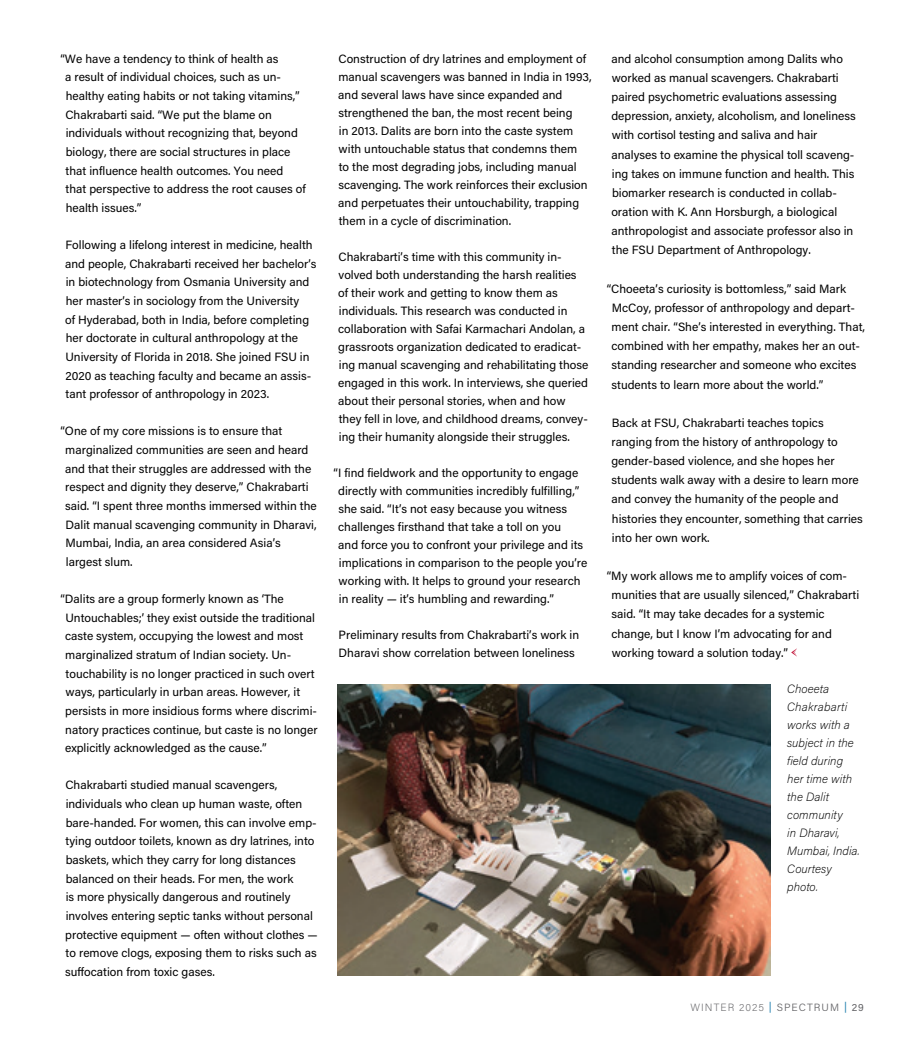
<style>
.page{position:relative;width:918px;height:1053px;background:#fff}
.page>*{position:absolute;margin:0;border:0;box-sizing:border-box;transform-origin:0 0}
.t1{font:12px/18.6px "Acumin Pro";color:#000}
.t2{font:italic 200 12px/18px "Acumin Pro";color:#000}
.t3{font:200 10.5px "Acumin Pro";letter-spacing:.1em;color:#636366}
.s1{font-weight:400;color:#1f7ead}
.s2{font-weight:300}
.s3{font-weight:400}
</style>
<div class="page">
<svg style="left:791px;top:648px;width:6px;height:9px"></svg>
<img style="left:338px;top:684px;width:432px;height:292px">
<p class="t1" style="left:65px;top:49px;width:242px;text-indent:-5px">“We have a tendency to think of health as<br>a result of individual choices, such as un&shy;healthy eating habits or not taking vitamins,” Chakrabarti said. “We put the blame on individuals without recognizing that, beyond biology, there are social structures in place that influence health outcomes. You need that perspective to address the root causes of health issues.”</p>
<p class="t1" style="left:65px;top:235px;width:253px">Following a lifelong interest in medicine, health and people, Chakrabarti received her bachelor’s in biotechnology from Osmania University and her master’s in sociology from the University<br>of Hyderabad, both in India, before completing her doctorate in cultural anthropology at the University of Florida in 2018. She joined FSU in 2020 as teaching faculty and became an assis&shy;tant professor of anthropology in 2023.</p>
<p class="t1" style="left:65px;top:421px;width:253px;text-indent:-5px">“One of my core missions is to ensure that marginalized communities are seen and heard and that their struggles are addressed with the respect and dignity they deserve,” Chakrabarti said. “I spent three months immersed within the Dalit manual scavenging community in Dharavi, Mumbai, India, an area considered Asia’s largest slum.</p>
<p class="t1" style="left:65px;top:589px;width:254px;text-indent:-5px">“Dalits are a group formerly known as ‘The Untouchables;’ they exist outside the traditional caste system, occupying the lowest and most marginalized stratum of Indian society. Un&shy;touchability is no longer practiced in such overt ways, particularly in urban areas. However, it persists in more insidious forms where discrimi&shy;natory practices continue, but caste is no longer explicitly acknowledged as the cause.”</p>
<p class="t1" style="left:65px;top:775px;width:254px">Chakrabarti studied manual scavengers, individuals who clean up human waste, often bare-handed. For women, this can involve emp&shy;tying outdoor toilets, known as dry latrines, into baskets, which they carry for long distances balanced on their heads. For men, the work<br>is more physically dangerous and routinely involves entering septic tanks without personal protective equipment — often without clothes — to remove clogs, exposing them to risks such as suffocation from toxic gases.</p>
<p class="t1" style="left:338px;top:49px;width:255px;line-height:18px">Construction of dry latrines and employment of manual scavengers was banned in India in 1993, and several laws have since expanded and strengthened the ban, the most recent being<br>in 2013. Dalits are born into the caste system with untouchable status that condemns them<br>to the most degrading jobs, including manual scavenging. The work reinforces their exclusion and perpetuates their untouchability, trapping them in a cycle of discrimination.</p>
<p class="t1" style="left:338px;top:247px;width:252px;line-height:18px">Chakrabarti’s time with this community in&shy;volved both understanding the harsh realities of their work and getting to know them as individuals. This research was conducted in collaboration with Safai Karmachari Andolan, a grassroots organization dedicated to eradicat&shy;ing manual scavenging and rehabilitating those engaged in this work. In interviews, she queried about their personal stories, when and how they fell in love, and childhood dreams, convey&shy;ing their humanity alongside their struggles.</p>
<p class="t1" style="left:338px;top:463px;width:251px;line-height:18px;text-indent:-5px">“I find fieldwork and the opportunity to engage directly with communities incredibly fulfilling,” she said. “It’s not easy because you witness challenges firsthand that take a toll on you<br>and force you to confront your privilege and its implications in comparison to the people you’re working with. It helps to ground your research in reality — it’s humbling and rewarding.”</p>
<p class="t1" style="left:339px;top:625px;width:242px;line-height:18px">Preliminary results from Chakrabarti’s work in<br>Dharavi show correlation between loneliness</p>
<p class="t1" style="left:611px;top:49px;width:246px;line-height:19.2px">and alcohol consumption among Dalits who worked as manual scavengers. Chakrabarti paired psychometric evaluations assessing depression, anxiety, alcoholism, and loneliness with cortisol testing and saliva and hair</p>
<p class="t1" style="left:611px;top:144px;width:245px;line-height:19.2px">analyses to examine the physical toll scaveng&shy;ing takes on immune function and health. This biomarker research is conducted in collab&shy;oration with K. Ann Horsburgh, a biological anthropologist and associate professor also in the FSU Department of Anthropology.</p>
<p class="t1" style="left:611px;top:278px;width:255px;line-height:19.2px;text-indent:-5px">“Choeeta’s curiosity is bottomless,” said Mark McCoy, professor of anthropology and depart&shy;ment chair. “She’s interested in everything. That, combined with her empathy, makes her an out&shy;standing researcher and someone who excites students to learn more about the world.”</p>
<p class="t1" style="left:611px;top:413px;width:253px;line-height:19.2px">Back at FSU, Chakrabarti teaches topics ranging from the history of anthropology to gender-based violence, and she hopes her students walk away with a desire to learn more and convey the humanity of the people and histories they encounter, something that carries into her own work.</p>
<p class="t1" style="left:611px;top:566px;width:249px;line-height:19.2px;text-indent:-5px">“My work allows me to amplify voices of com&shy;munities that are usually silenced,” Chakrabarti said. “It may take decades for a systemic change, but I know I’m advocating for and working toward a solution today.”</p>
<p class="t2" style="left:787px;top:679px;width:74px">Choeeta<br>Chakrabarti works with a subject in the field during her time with the Dalit community<br>in Dharavi,<br>Mumbai, India.<br>Courtesy photo.</p>
<p class="t3" style="left:690px;top:1001px;width:175px">WINTER 2025 <span class="s1">|</span> <span class="s2">SPECTRUM</span> <span class="s1">|</span> <span class="s3">29</span></p>
</div>
